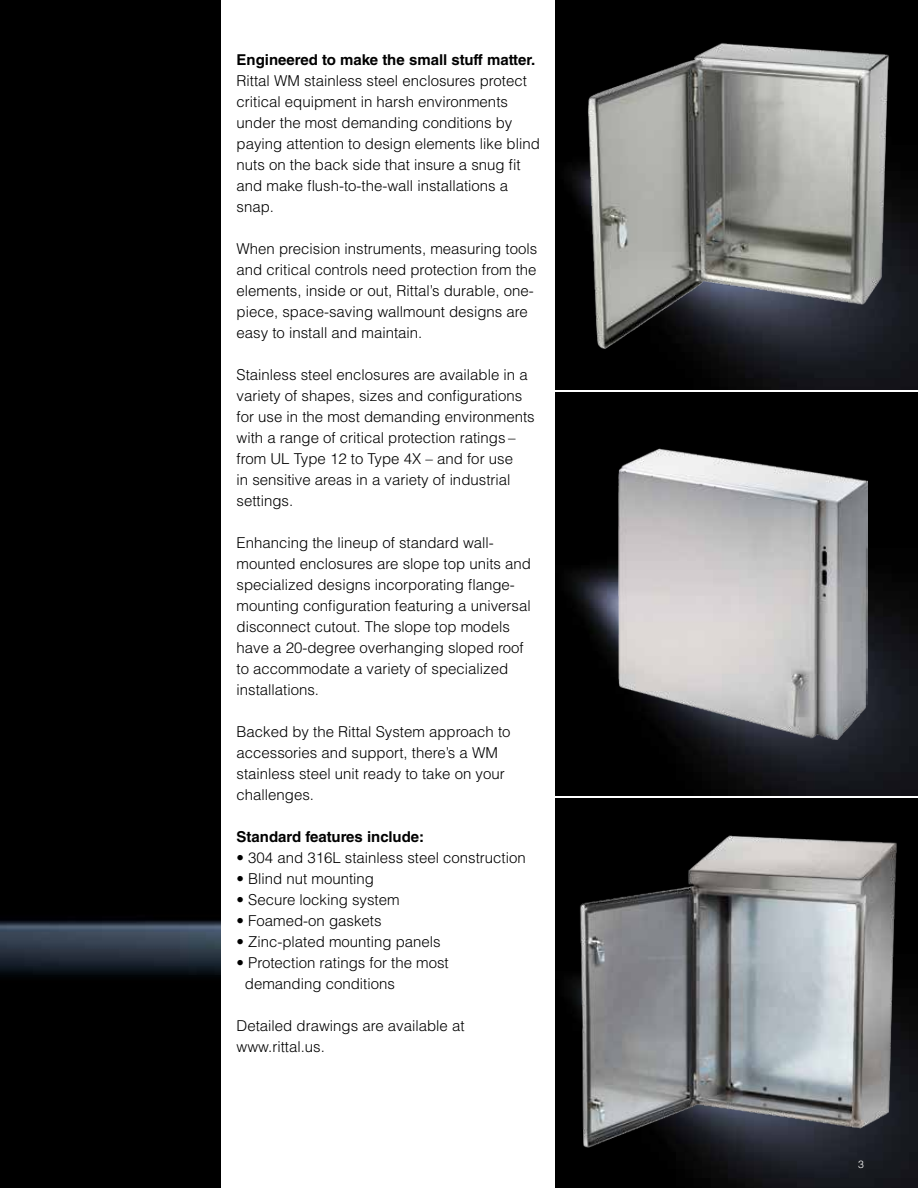
<style>
.page{position:relative;width:918px;height:1188px;background:#fff}
.page>*{position:absolute;margin:0;border:0;box-sizing:border-box;transform-origin:0 0}
.t1{font:300 15px/21px "Helvetica LT Std";color:#000}
.t2{font:700 15px "Helvetica LT Std";color:#000}
.t3{font:300 10.5px "Helvetica LT Std";color:#fff}
</style>
<div class="page">
<img style="left:556px;top:0;width:362px;height:390px">
<img style="left:556px;top:392px;width:362px;height:404px">
<img style="left:556px;top:798px;width:362px;height:390px">
<img style="left:586px;top:36px;width:312px;height:324px">
<img style="left:570px;top:825px;width:335px;height:324px">
<img style="left:619px;top:449px;width:249px;height:290px">
<div style="left:0;top:0;width:221px;height:1188px;background:#000"></div>
<p class="t2" style="left:237px;top:50px;width:300px">Engineered to make the small stuff matter.</p>
<p class="t1" style="left:237px;top:70px;width:305px">Rittal WM stainless steel enclosures protect critical equipment in harsh environments under the most demanding conditions by paying attention to design elements like blind nuts on the back side that insure a snug fit and make flush-to-the-wall installations a snap.</p>
<p class="t1" style="left:237px;top:238px;width:302px">When precision instruments, measuring tools and critical controls need protection from the elements, inside or out, Rittal’s durable, one&shy;piece, space-saving wallmount designs are easy to install and maintain.</p>
<p class="t1" style="left:237px;top:364px;width:300px">Stainless steel enclosures are available in a variety of shapes, sizes and configurations for use in the most demanding environments with a range of critical protection ratings – from UL Type 12 to Type 4X – and for use<br>in sensitive areas in a variety of industrial settings.</p>
<p class="t1" style="left:237px;top:532px;width:296px">Enhancing the lineup of standard wall&shy;mounted enclosures are slope top units and specialized designs incorporating flange&shy;mounting configuration featuring a universal disconnect cutout. The slope top models have a 20-degree overhanging sloped roof to accommodate a variety of specialized installations.</p>
<p class="t1" style="left:237px;top:721px;width:276px">Backed by the Rittal System approach to accessories and support, there’s a WM stainless steel unit ready to take on your challenges.</p>
<p class="t2" style="left:237px;top:827px;width:189px">Standard features include:</p>
<p class="t1" style="left:237px;top:847px;width:291px">• 304 and 316L stainless steel construction</p>
<p class="t1" style="left:237px;top:868px;width:139px">• Blind nut mounting</p>
<p class="t1" style="left:237px;top:889px;width:165px">• Secure locking system</p>
<p class="t1" style="left:237px;top:910px;width:147px">• Foamed-on gaskets</p>
<p class="t1" style="left:237px;top:931px;width:206px">• Zinc-plated mounting panels</p>
<p class="t1" style="left:245px;top:952px;width:205px;text-indent:-8px">• Protection ratings for the most demanding conditions</p>
<p class="t1" style="left:237px;top:1015px;width:230px">Detailed drawings are available at www.rittal.us.</p>
<p class="t3" style="left:858px;top:1158px;width:7px">3</p>
</div>
